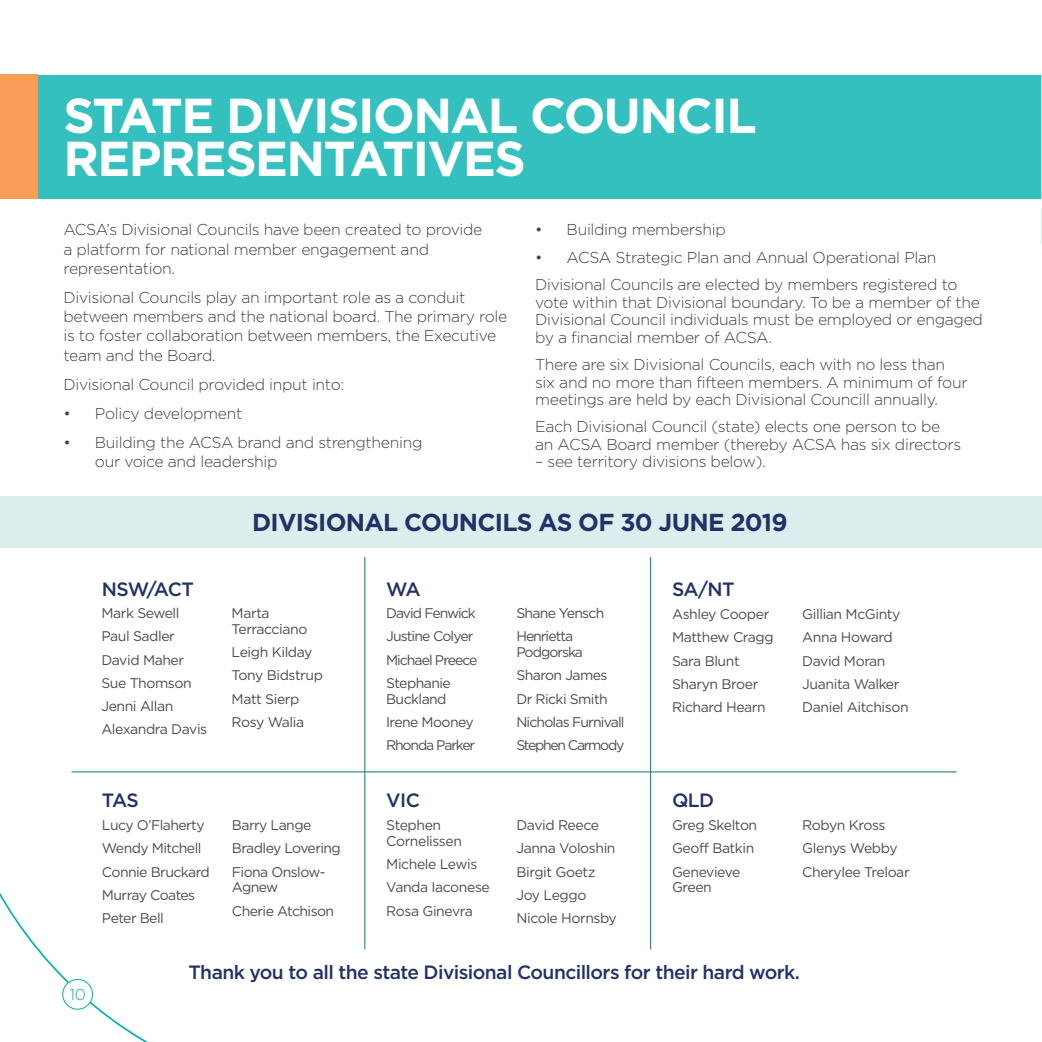
<style>
.page{position:relative;width:1042px;height:1042px;background:#fff}
.page>*{position:absolute;margin:0;border:0;box-sizing:border-box;transform-origin:0 0}
.t1{font:700 49px/43.8px "Gotham";letter-spacing:-.03em;color:#fff}
.t2{font:700 24.5px "Gotham";letter-spacing:-.03em;color:#223266}
.t3{font:500 19.25px "Gotham";letter-spacing:-.03em;color:#223266}
.t4{font:300 15.75px/19.2px "Gotham";letter-spacing:-.02em;color:#414042}
.t5{font:300 15.75px "Gotham";color:#00b1af}
.t6{font:14px/23.3px "Gotham";letter-spacing:-.04em;color:#4d4d4f}
.t7{font:14px/23.3px "Gotham";letter-spacing:-.07em;color:#4d4d4f}
.t8{font:14px/23.3px "Gotham";letter-spacing:-.06em;color:#4d4d4f}
</style>
<div class="page">
<svg style="left:0;top:771px;width:351px;height:271px"></svg>
<div style="left:63px;top:979px;width:30px;height:30px;background:#fff;border-radius:50%"></div>
<div style="left:62px;top:979px;width:31px;height:30px;border:1px solid #00b1af;border-radius:50%"></div>
<hr style="left:1041px;top:208px;width:1px;height:36px;background:#d5eaea">
<div style="left:0;top:75px;width:1042px;height:123px;background:#33c0bf"></div>
<hr style="left:1041px;top:75px;width:1px;height:123px;background:#d5eaea">
<div style="left:0;top:497px;width:1041px;height:51px;background:#dee"></div>
<div style="left:0;top:74px;width:38px;height:124px;background:#f89e59"></div>
<hr style="left:72px;top:771px;width:884px;height:1px;background:#0e7774">
<hr style="left:364px;top:557px;width:1px;height:392px;background:#0e7774">
<hr style="left:650px;top:557px;width:1px;height:392px;background:#0e7774">
<h1 class="t1" style="left:63px;top:92px;width:695px">STATE DIVISIONAL COUNCIL<br>REPRESENTATIVES</h1>
<p class="t4" style="left:63px;top:220px;width:420px">ACSA’s Divisional Councils have been created to provide a platform for national member engagement and representation.</p>
<p class="t4" style="left:63px;top:287px;width:445px">Divisional Councils play an important role as a conduit between members and the national board. The primary role is to foster collaboration between members, the Executive team and the Board.</p>
<p class="t4" style="left:63px;top:374px;width:282px">Divisional Council provided input into:</p>
<p class="t4" style="left:63px;top:404px;width:181px">• Policy development</p>
<p class="t4" style="left:95px;top:433px;width:329px;text-indent:-32px">• Building the ACSA brand and strengthening our voice and leadership</p>
<p class="t4" style="left:535px;top:220px;width:192px">• Building membership</p>
<p class="t4" style="left:535px;top:243px;width:424px;line-height:27.5px">• ACSA Strategic Plan and Annual Operational Plan<br>Divisional Councils are elected by members registered to</p>
<p class="t4" style="left:535px;top:293px;width:449px;line-height:17.5px">vote within that Divisional boundary. To be a member of the<br>Divisional Council individuals must be employed or engaged by a financial member of ACSA.</p>
<p class="t4" style="left:535px;top:355px;width:434px;line-height:17.5px">There are six Divisional Councils, each with no less than six and no more than fifteen members. A minimum of four meetings are held by each Divisional Councill annually.</p>
<p class="t4" style="left:535px;top:418px;width:427px;line-height:17.5px">Each Divisional Council (state) elects one person to be an ACSA Board member (thereby ACSA has six directors</p>
<p class="t4" style="left:535px;top:452px;width:232px">– see territory divisions below).</p>
<h2 class="t2" style="left:252px;top:508px;width:537px">DIVISIONAL COUNCILS AS OF 30 JUNE 2019</h2>
<p class="t3" style="left:102px;top:578px;width:93px">NSW/ACT</p>
<p class="t6" style="left:101px;top:601px;width:107px">Mark Sewell<br>Paul Sadler<br>David Maher<br>Sue Thomson<br>Jenni Allan<br>Alexandra Davis</p>
<p class="t6" style="left:232px;top:605px;width:77px;line-height:15.8px">Marta<br>Terracciano</p>
<p class="t6" style="left:232px;top:640px;width:93px">Leigh Kilday<br>Tony Bidstrup<br>Matt Sierp<br>Rosy Walia</p>
<p class="t3" style="left:386px;top:578px;width:36px">WA</p>
<p class="t3" style="left:672px;top:578px;width:64px">SA/NT</p>
<p class="t7" style="left:386px;top:601px;width:93px">David Fenwick<br>Justine Colyer<br>Michael Preece<br>Stephanie</p>
<p class="t6" style="left:386px;top:687px;width:91px">Buckland<br>Irene Mooney<br>Rhonda Parker</p>
<p class="t7" style="left:516px;top:601px;width:90px">Shane Yensch<br>Henrietta</p>
<p class="t8" style="left:516px;top:640px;width:110px">Podgorska<br>Sharon James<br>Dr Ricki Smith<br>Nicholas Furnivall<br>Stephen Carmody</p>
<p class="t6" style="left:672px;top:602px;width:103px">Ashley Cooper<br>Matthew Cragg<br>Sara Blunt<br>Sharyn Broer<br>Richard Hearn</p>
<p class="t6" style="left:802px;top:602px;width:108px">Gillian McGinty<br>Anna Howard<br>David Moran<br>Juanita Walker<br>Daniel Aitchison</p>
<p class="t3" style="left:102px;top:789px;width:38px">TAS</p>
<p class="t3" style="left:386px;top:789px;width:35px">VIC</p>
<p class="t3" style="left:672px;top:789px;width:44px">QLD</p>
<p class="t6" style="left:102px;top:813px;width:109px">Lucy O’Flaherty<br>Wendy Mitchell<br>Connie Bruckard<br>Murray Coates<br>Peter Bell</p>
<p class="t6" style="left:232px;top:813px;width:110px">Barry Lange<br>Bradley Lovering<br>Fiona Onslow-</p>
<p class="t6" style="left:232px;top:875px;width:104px">Agnew<br>Cherie Atchison</p>
<p class="t6" style="left:386px;top:817px;width:77px;line-height:15.8px">Stephen<br>Cornelissen</p>
<p class="t6" style="left:386px;top:852px;width:105px">Michele Lewis<br>Vanda Iaconese<br>Rosa Ginevra</p>
<p class="t6" style="left:516px;top:813px;width:102px">David Reece<br>Janna Voloshin<br>Birgit Goetz<br>Joy Leggo<br>Nicole Hornsby</p>
<p class="t6" style="left:672px;top:813px;width:87px">Greg Skelton<br>Geoff Batkin<br>Genevieve</p>
<p class="t6" style="left:672px;top:875px;width:41px">Green</p>
<p class="t6" style="left:802px;top:813px;width:109px">Robyn Kross<br>Glenys Webby<br>Cherylee Treloar</p>
<p class="t5" style="left:70px;top:986px;width:18px">10</p>
<p class="t3" style="left:188px;top:961px;width:613px">Thank you to all the state Divisional Councillors for their hard work.</p>
</div>
